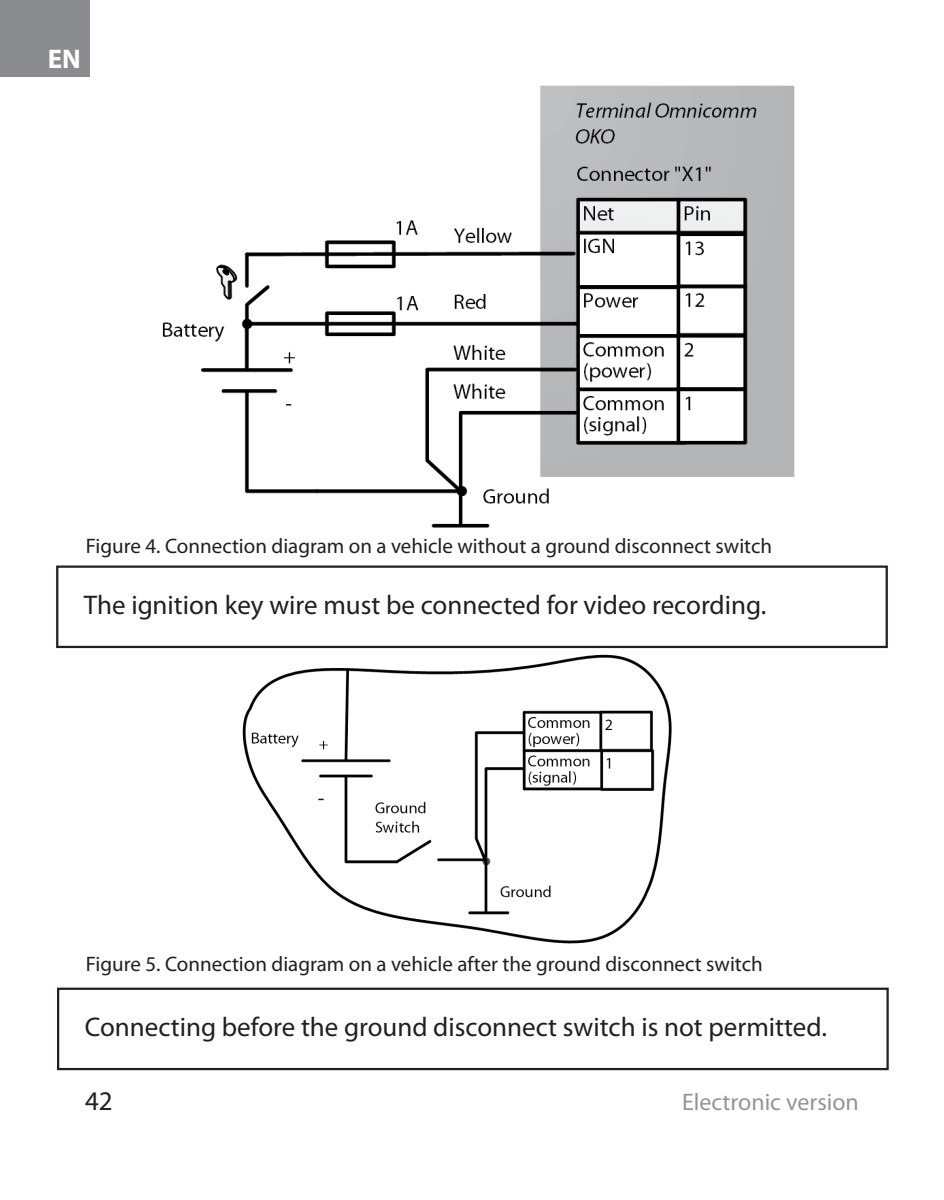
<style>
.page{position:relative;width:944px;height:1200px;background:#fff}
.page>*{position:absolute;margin:0;border:0;box-sizing:border-box;transform-origin:0 0}
.Основной_текст{font:27px "Myriad Pro";color:#231f20}
.t1{font:700 27px "Myriad Pro";color:#fff}
.t2{font:24px "Myriad Pro";color:#939598}
.t3{font:21px "Myriad Pro";color:#231f20}
</style>
<div class="page">
<div style="left:0;top:0;width:89px;height:77px;background:#8a8c8f"></div>
<img style="left:162px;top:85px;width:633px;height:442px">
<img style="left:242px;top:654px;width:429px;height:289px">
<div style="left:57px;top:987px;width:832px;height:82px;border:2px solid #231f20"></div>
<div style="left:56px;top:565px;width:832px;height:83px;border:2px solid #231f20"></div>
<p class="t1" style="left:48px;top:41px;width:35px">EN</p>
<p class="t3" style="left:86px;top:532px;width:688px">Figure 4. Connection diagram on a vehicle without a ground disconnect switch</p>
<p class="Основной_текст" style="left:84px;top:587px;width:684px">The ignition key wire must be connected for video recording.</p>
<p class="t3" style="left:86px;top:950px;width:678px">Figure 5. Connection diagram on a vehicle after the ground disconnect switch</p>
<p class="Основной_текст" style="left:85px;top:1009px;width:744px">Connecting before the ground disconnect switch is not permitted.</p>
<p class="Основной_текст" style="left:85px;top:1084px;width:29px">42</p>
<p class="t2" style="left:682px;top:1086px;width:178px">Electronic version</p>
</div>
